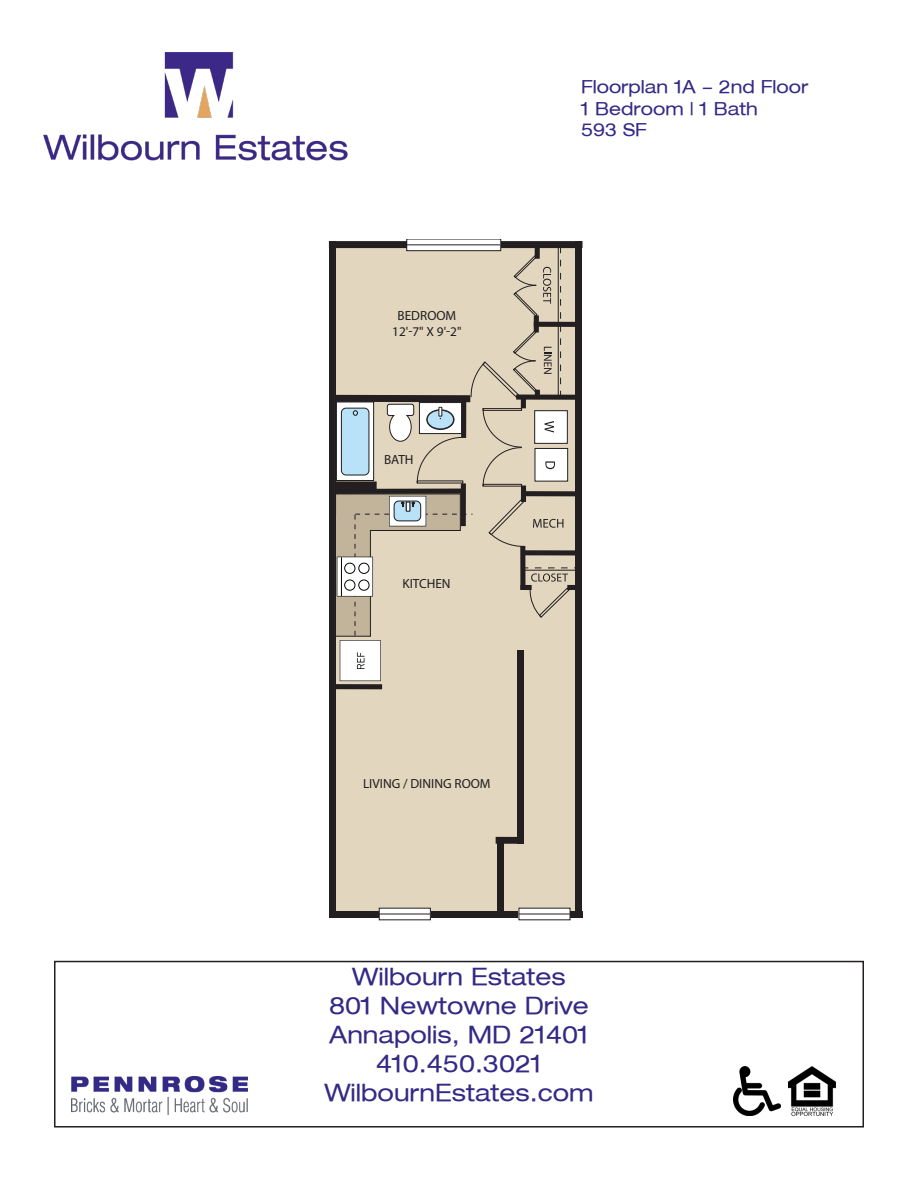
<style>
.page{position:relative;width:918px;height:1188px;background:#fff}
.page>*{position:absolute;margin:0;border:0;box-sizing:border-box;transform-origin:0 0}
.t1{font:expanded 24px "Helvetica Neue LT";color:#332986}
.t2{font:expanded 18px "Helvetica Neue LT";color:#332986}
.t3{font:13.35px "Myriad Pro";color:#231f20}
.t4{font:13.2px/15.9px "Myriad Pro";color:#201e1e;text-align:center}
</style>
<div class="page">
<img style="left:43px;top:53px;width:305px;height:108px">
<div style="left:54px;top:961px;width:810px;height:167px;border:2px solid #231f20"></div>
<img style="left:71px;top:1077px;width:176px;height:37px">
<img style="left:733px;top:1066px;width:48px;height:50px">
<img style="left:788px;top:1066px;width:48px;height:50px">
<div style="left:332px;top:244px;width:248px;height:670px;background:#e3d6bf"></div>
<svg style="left:560px;top:248px;width:1px;height:147px"></svg>
<hr style="left:558px;top:247px;width:1px;height:149px;background:#231f20">
<div style="left:535px;top:411px;width:32px;height:32px;background:#fff"></div>
<div style="left:534px;top:410px;width:34px;height:34px;border:1px solid #231f20"></div>
<svg style="left:545px;top:421px;width:9px;height:12px"></svg>
<div style="left:535px;top:448px;width:33px;height:33px;background:#fff"></div>
<div style="left:535px;top:448px;width:33px;height:33px;border:1px solid #231f20"></div>
<svg style="left:545px;top:461px;width:10px;height:8px"></svg>
<div style="left:419px;top:402px;width:43px;height:32px;border:1px solid #201e1e"></div>
<div style="left:336px;top:402px;width:38px;height:78px;background:linear-gradient(to bottom,#f5f5f5,#f4f4f4)"></div>
<div style="left:336px;top:402px;width:38px;height:79px;border:1px solid #201e1e"></div>
<div style="left:341px;top:408px;width:28px;height:67px;background:#b9e2f8;border-radius:5px"></div>
<div style="left:341px;top:408px;width:28px;height:67px;border:1px solid #201e1e;border-radius:5px"></div>
<svg style="left:353px;top:410px;width:5px;height:6px"></svg>
<svg style="left:336px;top:494px;width:137px;height:187px"></svg>
<div style="left:329px;top:241px;width:7px;height:676px;background:#231f20"></div>
<div style="left:329px;top:241px;width:254px;height:7px;background:#231f20"></div>
<div style="left:333px;top:395px;width:137px;height:7px;background:#231f20"></div>
<div style="left:521px;top:396px;width:5px;height:12px;background:#231f20"></div>
<div style="left:516px;top:395px;width:60px;height:5px;background:#231f20"></div>
<div style="left:461px;top:397px;width:5px;height:41px;background:#231f20"></div>
<div style="left:496px;top:837px;width:28px;height:7px;background:#231f20"></div>
<div style="left:333px;top:489px;width:131px;height:5px;background:#231f20"></div>
<div style="left:333px;top:684px;width:49px;height:5px;background:#231f20"></div>
<div style="left:575px;top:242px;width:7px;height:675px;background:#231f20"></div>
<div style="left:534px;top:315px;width:5px;height:17px;background:#231f20"></div>
<div style="left:520px;top:546px;width:5px;height:44px;background:#231f20"></div>
<div style="left:521px;top:486px;width:5px;height:16px;background:#231f20"></div>
<div style="left:461px;top:483px;width:5px;height:43px;background:#231f20"></div>
<div style="left:521px;top:491px;width:58px;height:5px;background:#231f20"></div>
<div style="left:517px;top:650px;width:7px;height:194px;background:#231f20"></div>
<svg style="left:387px;top:404px;width:76px;height:80px"></svg>
<div style="left:534px;top:322px;width:45px;height:5px;background:#231f20"></div>
<div style="left:521px;top:550px;width:58px;height:5px;background:#231f20"></div>
<div style="left:535px;top:390px;width:5px;height:9px;background:#231f20"></div>
<svg style="left:482px;top:408px;width:40px;height:79px"></svg>
<div style="left:329px;top:911px;width:254px;height:7px;background:#231f20"></div>
<div style="left:497px;top:838px;width:7px;height:76px;background:#231f20"></div>
<div style="left:330px;top:481px;width:47px;height:10px;background:#231f20"></div>
<div style="left:535px;top:242px;width:5px;height:17px;background:#231f20"></div>
<svg style="left:471px;top:329px;width:67px;height:70px"></svg>
<svg style="left:488px;top:499px;width:38px;height:48px"></svg>
<svg style="left:533px;top:519px;width:30px;height:9px"></svg>
<svg style="left:525px;top:568px;width:50px;height:50px"></svg>
<svg style="left:544px;top:347px;width:8px;height:27px"></svg>
<svg style="left:513px;top:254px;width:38px;height:63px"></svg>
<div style="left:379px;top:908px;width:51px;height:12px;background:#fff"></div>
<hr style="left:379px;top:914px;width:51px;height:1px;background:#231f20">
<div style="left:519px;top:908px;width:51px;height:12px;background:#fff"></div>
<hr style="left:519px;top:914px;width:51px;height:1px;background:#231f20">
<svg style="left:406px;top:240px;width:95px;height:11px"></svg>
<hr style="left:406px;top:245px;width:94px;height:1px;background:#231f20">
<p class="t4" style="left:392px;top:307px;width:71px">BEDROOM<br>12'-7" X 9'-2"</p>
<p class="t3" style="left:384px;top:451px;width:31px">BATH</p>
<p class="t4" style="left:403px;top:576px;width:50px">KITCHEN</p>
<p class="t4" style="left:363px;top:775px;width:129px">LIVING / DINING ROOM</p>
<p class="t2" style="left:581px;top:76px;width:229px">Floorplan 1A - 2nd Floor</p>
<p class="t2" style="left:581px;top:97px;width:178px">1 Bedroom | 1 Bath</p>
<p class="t2" style="left:581px;top:119px;width:67px">593 SF</p>
<p class="t1" style="left:352px;top:962px;width:215px">Wilbourn Estates</p>
<p class="t1" style="left:329px;top:991px;width:261px">801 Newtowne Drive</p>
<p class="t1" style="left:329px;top:1020px;width:261px">Annapolis, MD 21401</p>
<p class="t1" style="left:376px;top:1049px;width:167px">410.450.3021</p>
<p class="t1" style="left:324px;top:1077px;width:271px">WilbournEstates.com</p>
</div>
